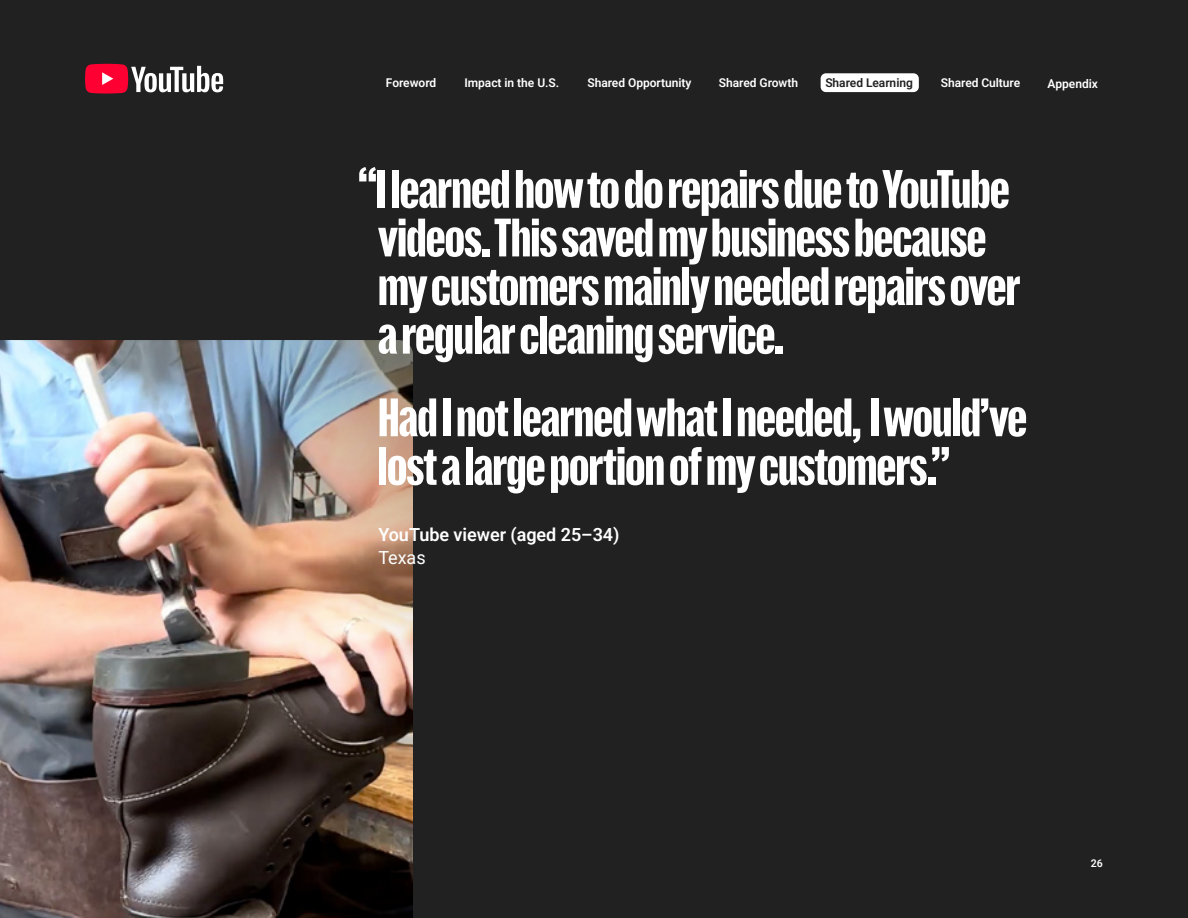
<style>
.page{position:relative;width:1188px;height:918px;background:#212121}
.page>*{position:absolute;margin:0;border:0;box-sizing:border-box;transform-origin:0 0}
.t1{font:800 54px/48.6px "You Tube Display";color:#fff}
.t2{font:18px/22.5px "Roboto";color:#fff}
.t3{font:12px "Roboto";color:#fff}
.t4{font:12px "Roboto";color:#212121}
.t5{font:10.5px "Roboto";color:#fff}
</style>
<div class="page">
<img style="left:0;top:340px;width:413px;height:578px">
<svg style="left:85px;top:64px;width:138px;height:30px"></svg>
<div style="left:821px;top:73px;width:98px;height:19px;background:#fff;border-radius:5px"></div>
<p class="t3" style="left:386px;top:75px;width:52px">Foreword</p>
<p class="t3" style="left:464px;top:74px;width:96px">Impact in the U.S.</p>
<p class="t3" style="left:587px;top:74px;width:106px">Shared Opportunity</p>
<p class="t3" style="left:719px;top:74px;width:81px">Shared Growth</p>
<p class="t4" style="left:825px;top:74px;width:89px">Shared Learning</p>
<p class="t3" style="left:941px;top:74px;width:81px">Shared Culture</p>
<p class="t3" style="left:1048px;top:75px;width:52px">Appendix</p>
<p class="t1" style="left:378px;top:164px;width:643px;text-indent:-20px">“I learned how to do repairs due to YouTube videos. This saved my business because my customers mainly needed repairs over a regular cleaning service.</p>
<p class="t1" style="left:378px;top:392px;width:650px">Had I not learned what I needed, I would’ve lost a large portion of my customers.”</p>
<p class="t2" style="left:378px;top:523px;width:243px">YouTube viewer (aged 25–34)<br>Texas</p>
<p class="t5" style="left:1091px;top:856px;width:14px">26</p>
</div>
